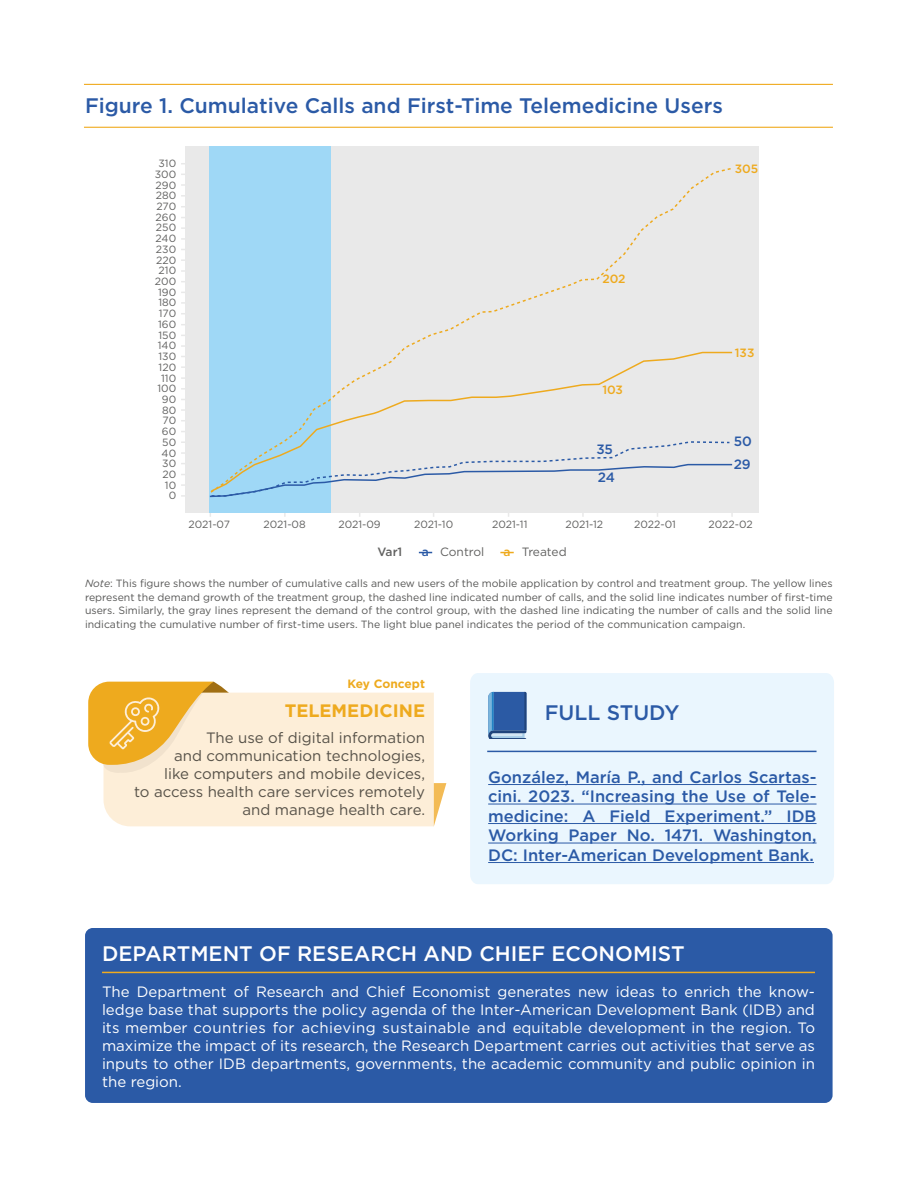
<style>
.page{position:relative;width:918px;height:1188px;background:#fff}
.page>*{position:absolute;margin:0;border:0;box-sizing:border-box;transform-origin:0 0}
.t1{font:500 21px "Gotham";color:#2b5aa6}
.t2{font:500 21px "Gotham";color:#fff}
.t3{font:700 18px "Gotham";color:#eeaa1e}
.t4{font:500 16.5px/19.5px "Gotham";color:#2b5aa6;text-align:justify}
.t5{font:15px/18px "Gotham";color:#fff;text-align:justify}
.t6{font:15px/18px "Gotham";color:#575756;text-align:right}
.t7{font:500 13.5px/23.2px "Gotham";letter-spacing:-.005em;color:#2b5aa6}
.t8{font:12px "Gotham";letter-spacing:-.005em;color:#616160}
.t9{font:500 12px "Gotham";color:#eeaa1e}
.t10{font:700 12px "Gotham";letter-spacing:-.005em;color:#eeaa1e}
.t11{font:500 12px "Gotham";color:#616160}
.t12{font:10.5px/13.5px "Gotham";color:#575756;text-align:justify}
.t13{font:10.5px/10.6px "Gotham";color:#616160;text-align:right}
.s1{font-weight:500;color:#2b5aa6}
.s2{font-weight:500;color:#eeaa1e}
.s3{font-style:italic}
</style>
<div class="page">
<hr style="left:84px;top:127px;width:749px;height:1px;background:#f0ab1f">
<hr style="left:84px;top:84px;width:749px;height:1px;background:#f0ab1f">
<div style="left:85px;top:928px;width:748px;height:175px;background:#2b5aa6;border-radius:8px"></div>
<hr style="left:102px;top:972px;width:713px;height:1px;background:#f0ab1f">
<div style="left:470px;top:673px;width:364px;height:211px;background:#eaf6fe"></div>
<hr style="left:488px;top:784px;width:329px;height:1px;background:#2b5aa6">
<hr style="left:488px;top:804px;width:329px;height:1px;background:#2b5aa6">
<hr style="left:488px;top:823px;width:329px;height:1px;background:#2b5aa6">
<hr style="left:488px;top:843px;width:329px;height:1px;background:#2b5aa6">
<hr style="left:488px;top:862px;width:326px;height:1px;background:#2b5aa6">
<svg style="left:488px;top:692px;width:38px;height:47px;background:#3f6dac"></svg>
<hr style="left:487px;top:751px;width:330px;height:1px;background:#2b5aa6">
<svg style="left:434px;top:783px;width:12px;height:43px"></svg>
<div style="left:104px;top:693px;width:330px;height:133px;background:#fdeed8"></div>
<svg style="left:88px;top:682px;width:154px;height:91px;background:#f4cc7e"></svg>
<div style="left:185px;top:147px;width:574px;height:366px;background:#e9e9e9"></div>
<div style="left:209px;top:147px;width:121px;height:366px;background:#9fd8f6"></div>
<svg style="left:419px;top:552px;width:13px;height:1px"></svg>
<svg style="left:500px;top:552px;width:14px;height:1px"></svg>
<svg style="left:210px;top:166px;width:523px;height:328px"></svg>
<h1 class="t1" style="left:85px;top:92px;width:639px">Figure 1. Cumulative Calls and First-Time Telemedicine Users</h1>
<p class="t13" style="left:155px;top:158px;width:23px">310<br>300<br>290<br>280<br>270<br>260<br>250<br>240<br>230<br>220<br>210<br>200<br>190<br>180<br>170<br>160<br>150<br>140<br>130<br>120<br>110<br>100<br>90<br>80<br>70<br>60<br>50<br>40<br>30<br>20<br>10<br>0</p>
<p class="t9" style="left:602px;top:271px;width:25px">202</p>
<p class="t9" style="left:602px;top:382px;width:22px">103</p>
<p class="t9" style="left:735px;top:161px;width:25px">305</p>
<p class="t9" style="left:735px;top:345px;width:21px">133</p>
<p class="t7" style="left:596px;top:437px;width:18px">35</p>
<p class="t7" style="left:734px;top:430px;width:20px">50<br>29</p>
<p class="t7" style="left:598px;top:466px;width:19px">24</p>
<p class="t13" style="left:189px;top:518px;width:43px">2021-07</p>
<p class="t13" style="left:264px;top:518px;width:44px">2021-08</p>
<p class="t13" style="left:338px;top:518px;width:44px">2021-09</p>
<p class="t13" style="left:414px;top:518px;width:40px">2021-10</p>
<p class="t13" style="left:492px;top:518px;width:37px">2021-11</p>
<p class="t13" style="left:565px;top:518px;width:39px">2021-12</p>
<p class="t13" style="left:634px;top:518px;width:43px">2022-01</p>
<p class="t13" style="left:708px;top:518px;width:46px">2022-02</p>
<p class="t11" style="left:377px;top:544px;width:26px">Var1</p>
<p class="t8" style="left:422px;top:544px;width:64px"><span class="s1">a</span> Control</p>
<p class="t8" style="left:503px;top:544px;width:65px"><span class="s2">a</span> Treated</p>
<p class="t12" style="left:85px;top:576px;width:749px"><span class="s3">Note</span>: This figure shows the number of cumulative calls and new users of the mobile application by control and treatment group. The yellow lines represent the demand growth of the treatment group, the dashed line indicated number of calls, and the solid line indicates number of first-time users. Similarly, the gray lines represent the demand of the control group, with the dashed line indicating the number of calls and the solid line indicating the cumulative number of first-time users. The light blue panel indicates the period of the communication campaign.</p>
<p class="t10" style="left:348px;top:675px;width:79px">Key Concept</p>
<h2 class="t3" style="left:285px;top:698px;width:142px">TELEMEDICINE</h2>
<h3 class="t6" style="left:134px;top:729px;width:292px">The use of digital information<br>and communication technologies,<br>like computers and mobile devices,<br>to access health care services remotely and manage health care.</h3>
<h1 class="t1" style="left:545px;top:699px;width:136px">FULL STUDY</h1>
<h3 class="t4" style="left:488px;top:767px;width:330px">González, María P., and Carlos Scartas&shy;cini. 2023. “Increasing the Use of Tele&shy;medicine: A Field Experiment.” IDB Working Paper No. 1471. Washington, DC: Inter-American Development Bank.</h3>
<h1 class="t2" style="left:102px;top:940px;width:584px">DEPARTMENT OF RESEARCH AND CHIEF ECONOMIST</h1>
<p class="t5" style="left:102px;top:982px;width:714px">The Department of Research and Chief Economist generates new ideas to enrich the know&shy;ledge base that supports the policy agenda of the Inter-American Development Bank (IDB) and its member countries for achieving sustainable and equitable development in the region. To maximize the impact of its research, the Research Department carries out activities that serve as inputs to other IDB departments, governments, the academic community and public opinion in the region.</p>
</div>
